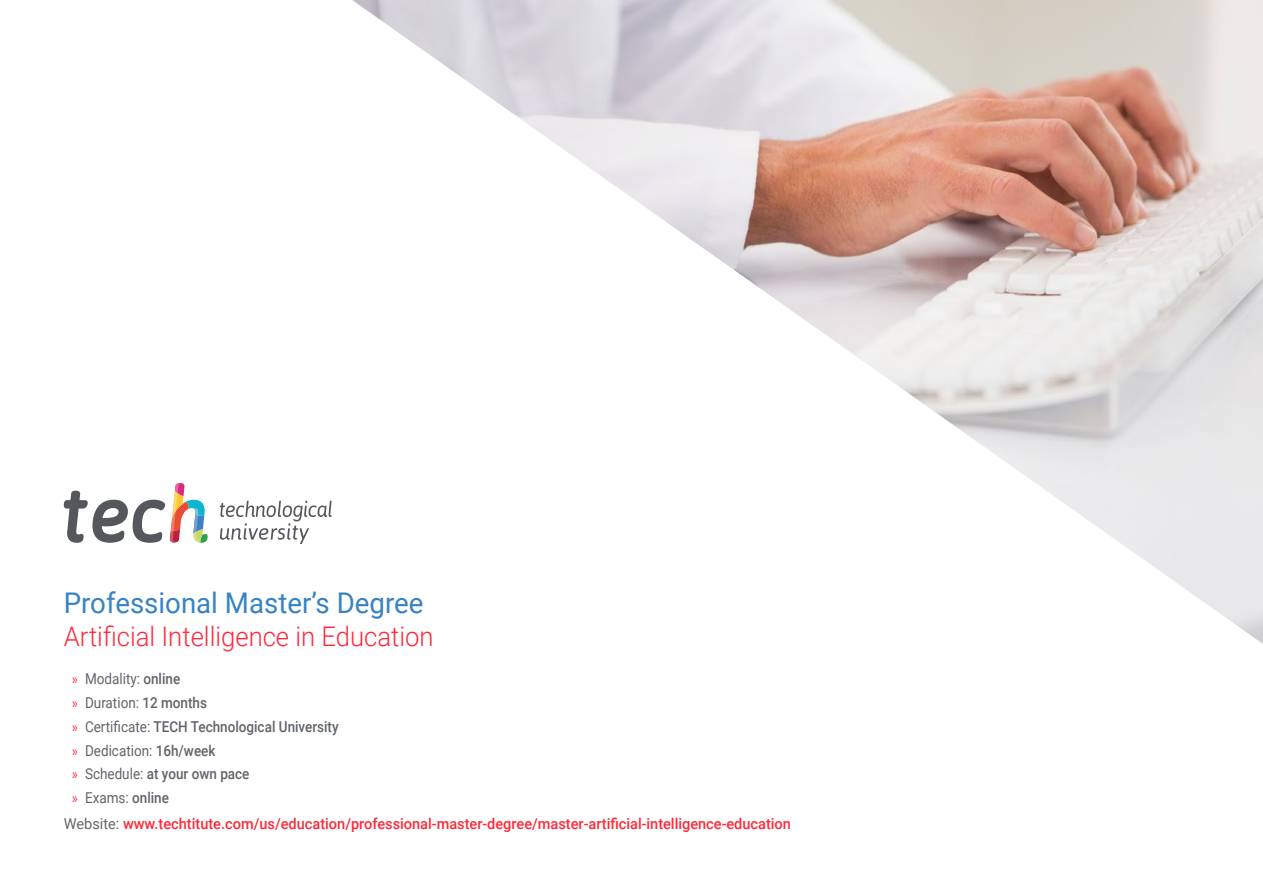
<style>
.page{position:relative;width:1263px;height:893px;background:#fff}
.page>*{position:absolute;margin:0;border:0;box-sizing:border-box;transform-origin:0 0}
.t1{font:28.5px "Roboto";color:#3783c5}
.t2{font:300 27px "Roboto";color:#ff293a;scale:.95 1}
.t3{font:500 15px/23.7px "Roboto";color:#61646a;scale:.9 1}
.t4{font:500 15px "Roboto";color:#ff293a}
.s1{font-family:"Myriad Pro";font-weight:400;color:#ff293a}
.s2{font-weight:400}
.s3{font-weight:400;color:#646669}
</style>
<div class="page">
<img style="left:352px;top:0;width:911px;height:644px">
<svg style="left:64px;top:483px;width:144px;height:60px"></svg>
<svg style="left:220px;top:501px;width:112px;height:43px"></svg>
<h1 class="t1" style="left:64px;top:583px;width:361px">Professional Master’s Degree</h1>
<h2 class="t2" style="left:64px;top:617px;width:391px">Artificial Intelligence in Education</h2>
<p class="t3" style="left:72px;top:667px;width:297px"><span class="s1">»</span> <span class="s2">Modality:</span> online<br><span class="s1">»</span> <span class="s2">Duration:</span> 12 months<br><span class="s1">»</span> <span class="s2">Certificate:</span> TECH Technological University <span class="s1">»</span> <span class="s2">Dedication:</span> 16h/week<br><span class="s1">»</span> <span class="s2">Schedule:</span> at your own pace<br><span class="s1">»</span> <span class="s2">Exams:</span> online</p>
<p class="t4" style="left:64px;top:813px;width:729px"><span class="s3">Website:</span> www.techtitute.com/us/education/professional-master-degree/master-artificial-intelligence-education</p>
</div>
